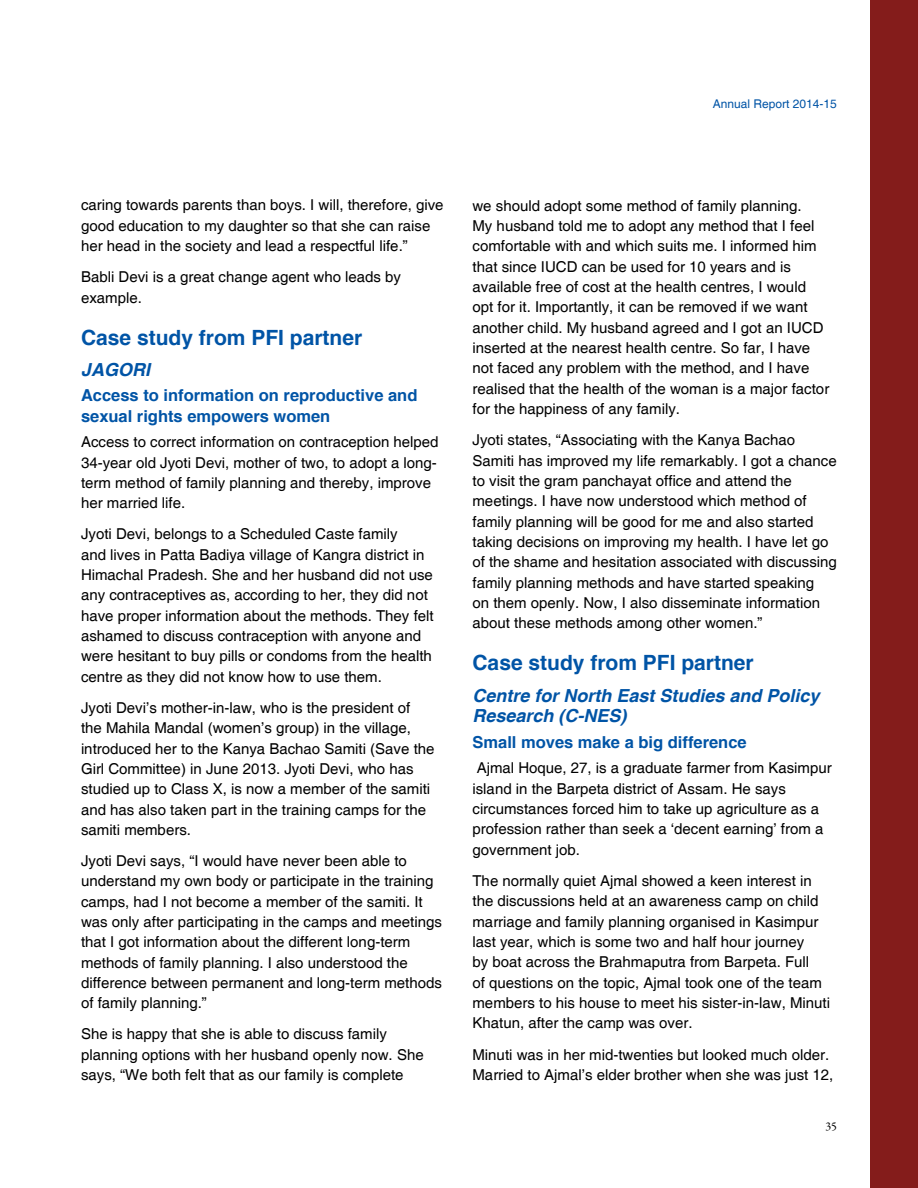
<style>
.page{position:relative;width:918px;height:1188px;background:#fff}
.page>*{position:absolute;margin:0;border:0;box-sizing:border-box;transform-origin:0 0}
.t1{font:700 21px "Helvetica";color:#0054a6}
.t2{font:italic 700 18px/20.4px "Helvetica";color:#0054a6}
.t3{font:700 16.5px/20.4px "Helvetica";color:#0054a6}
.t4{font:15px/20.4px "Helvetica";color:#000}
.t5{font:12px "Helvetica";color:#0054a6}
.t6{font:12px "Garamond Premr Pro";color:#000}
</style>
<div class="page">
<div style="left:870px;top:0;width:48px;height:1188px;background:#841c1b"></div>
<p class="t5" style="left:713px;top:97px;width:126px">Annual Report 2014-15</p>
<p class="t4" style="left:81px;top:196px;width:364px">caring towards parents than boys. I will, therefore, give good education to my daughter so that she can raise her head in the society and lead a respectful life.”</p>
<p class="t4" style="left:81px;top:267px;width:322px">Babli Devi is a great change agent who leads by example.</p>
<h1 class="t1" style="left:81px;top:324px;width:283px">Case study from PFI partner</h1>
<p class="t2" style="left:81px;top:360px;width:71px">JAGORI</p>
<p class="t3" style="left:81px;top:385px;width:338px">Access to information on reproductive and sexual rights empowers women</p>
<p class="t4" style="left:81px;top:433px;width:359px">Access to correct information on contraception helped 34-year old Jyoti Devi, mother of two, to adopt a long&shy;term method of family planning and thereby, improve her married life.</p>
<p class="t4" style="left:81px;top:525px;width:354px">Jyoti Devi, belongs to a Scheduled Caste family<br>and lives in Patta Badiya village of Kangra district in Himachal Pradesh. She and her husband did not use any contraceptives as, according to her, they did not have proper information about the methods. They felt ashamed to discuss contraception with anyone and were hesitant to buy pills or condoms from the health centre as they did not know how to use them.</p>
<p class="t4" style="left:81px;top:698px;width:355px">Jyoti Devi’s mother-in-law, who is the president of the Mahila Mandal (women’s group) in the village, introduced her to the Kanya Bachao Samiti (Save the Girl Committee) in June 2013. Jyoti Devi, who has studied up to Class X, is now a member of the samiti and has also taken part in the training camps for the samiti members.</p>
<p class="t4" style="left:81px;top:851px;width:363px">Jyoti Devi says, “I would have never been able to understand my own body or participate in the training camps, had I not become a member of the samiti. It was only after participating in the camps and meetings that I got information about the different long-term methods of family planning. I also understood the difference between permanent and long-term methods of family planning.”</p>
<p class="t4" style="left:81px;top:1025px;width:344px">She is happy that she is able to discuss family planning options with her husband openly now. She says, “We both felt that as our family is complete</p>
<p class="t4" style="left:472px;top:196px;width:358px">we should adopt some method of family planning.<br>My husband told me to adopt any method that I feel comfortable with and which suits me. I informed him that since IUCD can be used for 10 years and is available free of cost at the health centres, I would opt for it. Importantly, it can be removed if we want another child. My husband agreed and I got an IUCD inserted at the nearest health centre. So far, I have not faced any problem with the method, and I have realised that the health of the woman is a major factor for the happiness of any family.</p>
<p class="t4" style="left:472px;top:430px;width:366px">Jyoti states, “Associating with the Kanya Bachao Samiti has improved my life remarkably. I got a chance to visit the gram panchayat office and attend the meetings. I have now understood which method of family planning will be good for me and also started taking decisions on improving my health. I have let go of the shame and hesitation associated with discussing family planning methods and have started speaking<br>on them openly. Now, I also disseminate information about these methods among other women.”</p>
<h1 class="t1" style="left:472px;top:650px;width:283px">Case study from PFI partner</h1>
<p class="t2" style="left:472px;top:686px;width:349px">Centre for North East Studies and Policy<br>Research (C-NES)</p>
<p class="t3" style="left:472px;top:731px;width:276px">Small moves make a big difference</p>
<p class="t4" style="left:472px;top:758px;width:361px">Ajmal Hoque, 27, is a graduate farmer from Kasimpur island in the Barpeta district of Assam. He says circumstances forced him to take up agriculture as a profession rather than seek a ‘decent earning’ from a government job.</p>
<p class="t4" style="left:472px;top:871px;width:359px">The normally quiet Ajmal showed a keen interest in the discussions held at an awareness camp on child marriage and family planning organised in Kasimpur last year, which is some two and half hour journey<br>by boat across the Brahmaputra from Barpeta. Full<br>of questions on the topic, Ajmal took one of the team members to his house to meet his sister-in-law, Minuti Khatun, after the camp was over.</p>
<p class="t4" style="left:472px;top:1045px;width:362px">Minuti was in her mid-twenties but looked much older.<br>Married to Ajmal’s elder brother when she was just 12,</p>
<p class="t6" style="left:825px;top:1119px;width:13px">35</p>
</div>
